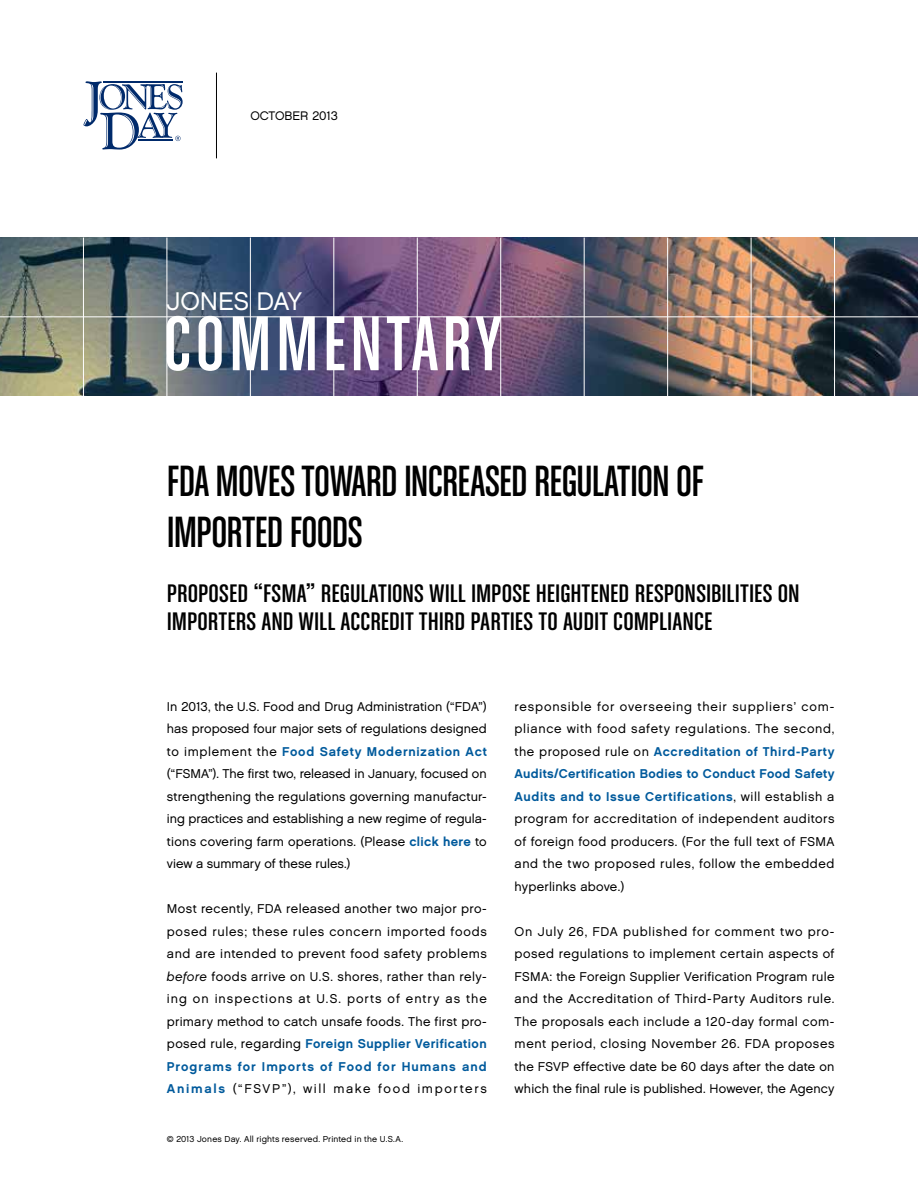
<style>
.page{position:relative;width:918px;height:1188px;background:#fff}
.page>*{position:absolute;margin:0;border:0;box-sizing:border-box;transform-origin:0 0}
.t1{font:82.5px "Chalet Comprime Cologne Sixty";letter-spacing:.055em;color:#fff}
.t2{font:46.5px/51px "Chalet Comprime Cologne Sixty";letter-spacing:-.015em;color:#000}
.t3{font:27px/27.8px "Chalet Comprime Cologne Sixty";letter-spacing:.005em;color:#000;scale:1.1 1}
.t4{font:25.5px "Chalet London Nineteen Sixty";letter-spacing:-.005em;color:#fff}
.t5{font:12.75px/22.5px "Chalet London Nineteen Sixty";letter-spacing:.02em;color:#000;text-align:justify}
.t6{font:12.75px/22.5px "Chalet New York Nineteen Sixty";letter-spacing:.05em;color:#005a9c;text-align:justify}
.t7{font:12.75px/22.5px "Chalet London Nineteen Sixty";letter-spacing:.055em;color:#000}
.t8{font:12.75px/22.5px "Chalet New York Nineteen Sixty";letter-spacing:.075em;color:#005a9c}
.t9{font:12.75px "Chalet London Nineteen Sixty";letter-spacing:.125em;color:#000}
.t10{font:12.3px "Chalet London Nineteen Sixty";color:#000}
.t11{font:8.7px "Chalet London Nineteen Sixty";letter-spacing:.02em;color:#000}
.s1{font-family:"Chalet London Nineteen Sixty";color:#000}
.s2{font-family:"Chalet New York Nineteen Sixty";color:#005a9c}
.s3{font-family:"Chalet Oblique London"}
</style>
<div class="page">
<img style="left:0;top:237px;width:918px;height:158px">
<hr style="left:167px;top:238px;width:1px;height:160px;background:#fff">
<hr style="left:83px;top:238px;width:1px;height:160px;background:#fff">
<hr style="left:250px;top:238px;width:1px;height:160px;background:#fff">
<hr style="left:334px;top:238px;width:1px;height:160px;background:#fff">
<hr style="left:417px;top:238px;width:1px;height:160px;background:#fff">
<hr style="left:500px;top:238px;width:1px;height:160px;background:#fff">
<hr style="left:584px;top:238px;width:1px;height:160px;background:#fff">
<hr style="left:667px;top:238px;width:1px;height:160px;background:#fff">
<hr style="left:751px;top:238px;width:1px;height:160px;background:#fff">
<hr style="left:834px;top:238px;width:1px;height:160px;background:#fff">
<hr style="left:0;top:317px;width:918px;height:1px;background:#fff">
<hr style="left:216px;top:73px;width:1px;height:85px;background:#000">
<svg style="left:83px;top:81px;width:100px;height:69px"></svg>
<p class="t10" style="left:250px;top:108px;width:89px">October 2013</p>
<h3 class="t4" style="left:166px;top:286px;width:137px">JONES DAY</h3>
<h1 class="t1" style="left:164px;top:298px;width:339px">COMMENTARY</h1>
<h2 class="t2" style="left:167px;top:455px;width:536px">FDA MOVES TOWARD INCREASED REGULATION OF<br>IMPORTED FOODS</h2>
<h3 class="t3" style="left:167px;top:579px;width:577px">PROPOSED “FSMA” REGULATIONS WILL IMPOSE HEIGHTENED RESPONSIBILITIES ON<br>IMPORTERS AND WILL ACCREDIT THIRD PARTIES TO AUDIT COMPLIANCE</h3>
<p class="t5" style="left:167px;top:695px;width:321px">In 2013, the U.S. Food and Drug Administration (“FDA”) has proposed four major sets of regulations designed</p>
<p class="t6" style="left:167px;top:740px;width:321px"><span class="s1">to implement the</span> Food Safety Modernization Act</p>
<p class="t5" style="left:167px;top:763px;width:321px">(“FSMA”). The first two, released in January, focused on strengthening the regulations governing manufactur&shy;ing practices and establishing a new regime of regula&shy;tions covering farm operations. (Please <span class="s2">click here</span> to view a summary of these rules.)</p>
<p class="t5" style="left:167px;top:898px;width:321px">Most recently, FDA released another two major pro&shy;posed rules; these rules concern imported foods and are intended to prevent food safety problems <span class="s3">before</span> foods arrive on U.S. shores, rather than rely&shy;ing on inspections at U.S. ports of entry as the primary method to catch unsafe foods. The first pro-</p>
<p class="t8" style="left:167px;top:1033px;width:321px"><span class="s1">posed rule, regarding</span> Foreign Supplier Verification<br>Programs for Imports of Food for Humans and</p>
<p class="t9" style="left:167px;top:1081px;width:321px"><span class="s2">Animals</span> (“FSVP”), will make food importers</p>
<p class="t11" style="left:167px;top:1134px;width:238px">© 2013 Jones Day. All rights reserved. Printed in the U.S.A.</p>
<p class="t7" style="left:515px;top:695px;width:321px">responsible for overseeing their suppliers’ com&shy;pliance with food safety regulations. The second,</p>
<p class="t6" style="left:515px;top:740px;width:321px"><span class="s1">the proposed rule on</span> Accreditation of Third-Party Audits/Certification Bodies to Conduct Food Safety Audits and to Issue Certifications<span class="s1">, will establish a</span></p>
<p class="t5" style="left:515px;top:808px;width:321px">program for accreditation of independent auditors of foreign food producers. (For the full text of FSMA and the two proposed rules, follow the embedded hyperlinks above.)</p>
<p class="t5" style="left:515px;top:920px;width:321px">On July 26, FDA published for comment two pro&shy;posed regulations to implement certain aspects of FSMA: the Foreign Supplier Verification Program rule and the Accreditation of Third-Party Auditors rule.<br>The proposals each include a 120-day formal com&shy;ment period, closing November 26. FDA proposes the FSVP effective date be 60 days after the date on which the final rule is published. However, the Agency</p>
</div>
